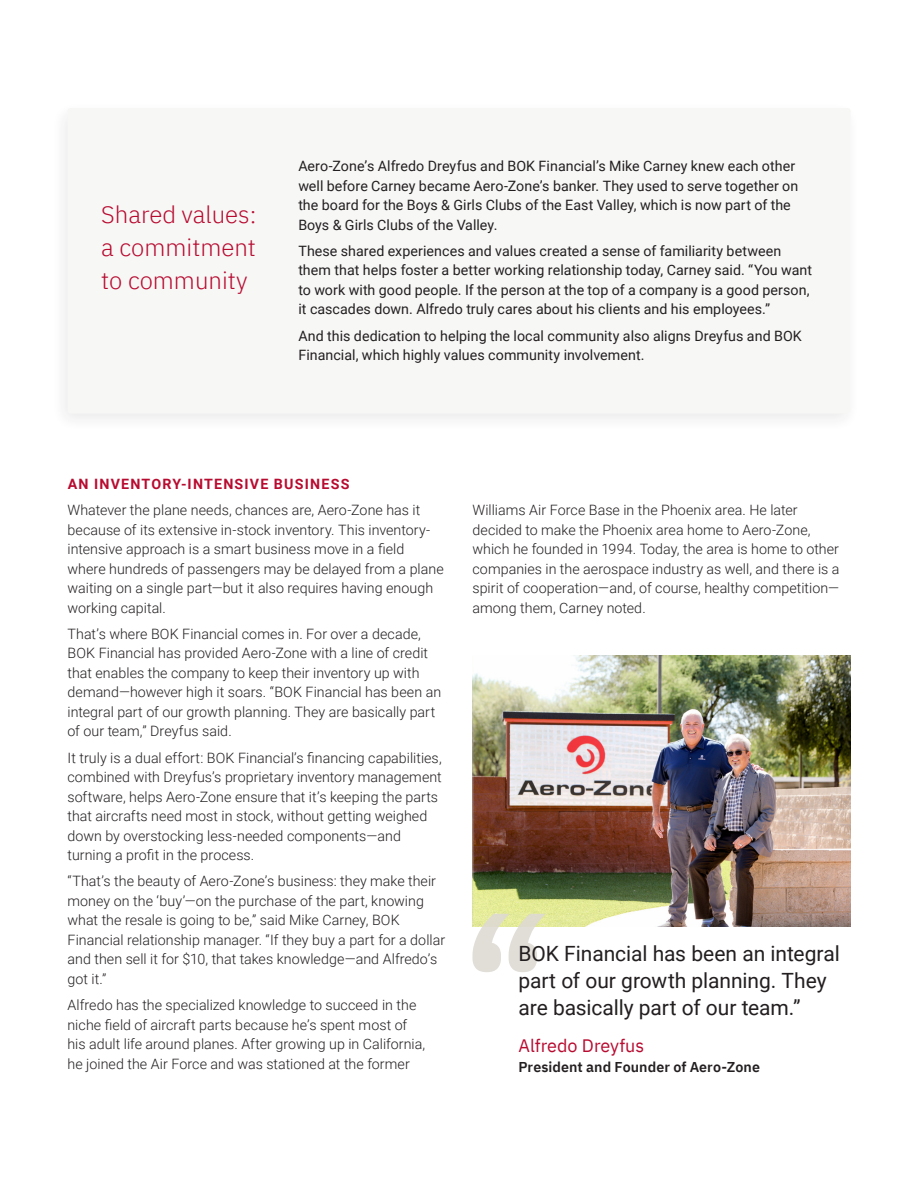
<style>
.page{position:relative;width:918px;height:1188px;background:#fff}
.page>*{position:absolute;margin:0;border:0;box-sizing:border-box;transform-origin:0 0}
.Headline_2{font:300 24px/33px "IBM Plex Sans";color:#b80b30;text-align:justify}
.Headline_2-2{font:21px/27px "Roboto";letter-spacing:-.005em;color:#231f20}
.Headline_2-3{font:18px "IBM Plex Sans";color:#b80b30}
.Body{font:300 14.25px/19.5px "Roboto";color:#231f20}
.Body-2{font:14.25px/19.5px "Roboto";letter-spacing:.005em;color:#231f20}
.Headline_4{font:600 14.25px "IBM Plex Sans";letter-spacing:.005em;color:#231f20}
.Headline_3{font:700 14.25px "Roboto";letter-spacing:.085em;color:#b80b30}
</style>
<div class="page">
<img style="left:473px;top:656px;width:377px;height:271px">
<svg style="left:472px;top:914px;width:73px;height:58px"></svg>
<div style="left:67px;top:108px;width:784px;height:306px;background:#f7f7f6;border-radius:3px"></div>
<p class="Headline_2" style="left:101px;top:196px;width:157px">Shared values: a commitment to community</p>
<p class="Body-2" style="left:298px;top:156px;width:502px">Aero-Zone’s Alfredo Dreyfus and BOK Financial’s Mike Carney knew each other well before Carney became Aero-Zone’s banker. They used to serve together on the board for the Boys &amp; Girls Clubs of the East Valley, which is now part of the Boys &amp; Girls Clubs of the Valley.</p>
<p class="Body-2" style="left:298px;top:241px;width:515px">These shared experiences and values created a sense of familiarity between them that helps foster a better working relationship today, Carney said. “You want to work with good people. If the person at the top of a company is a good person, it cascades down. Alfredo truly cares about his clients and his employees.”</p>
<p class="Body-2" style="left:298px;top:325px;width:505px">And this dedication to helping the local community also aligns Dreyfus and BOK<br>Financial, which highly values community involvement.</p>
<p class="Headline_3" style="left:68px;top:474px;width:283px">AN INVENTORY-INTENSIVE BUSINESS</p>
<p class="Body" style="left:68px;top:500px;width:378px">Whatever the plane needs, chances are, Aero-Zone has it because of its extensive in-stock inventory. This inventory&shy;intensive approach is a smart business move in a field where hundreds of passengers may be delayed from a plane waiting on a single part—but it also requires having enough working capital.</p>
<p class="Body" style="left:68px;top:624px;width:375px">That’s where BOK Financial comes in. For over a decade, BOK Financial has provided Aero-Zone with a line of credit that enables the company to keep their inventory up with demand—however high it soars. “BOK Financial has been an integral part of our growth planning. They are basically part of our team,” Dreyfus said.</p>
<p class="Body" style="left:68px;top:747px;width:376px">It truly is a dual effort: BOK Financial’s financing capabilities, combined with Dreyfus’s proprietary inventory management software, helps Aero-Zone ensure that it’s keeping the parts that aircrafts need most in stock, without getting weighed down by overstocking less-needed components—and turning a profit in the process.</p>
<p class="Body" style="left:68px;top:871px;width:379px">“That’s the beauty of Aero-Zone’s business: they make their money on the ‘buy’—on the purchase of the part, knowing what the resale is going to be,” said Mike Carney, BOK Financial relationship manager. “If they buy a part for a dollar and then sell it for $10, that takes knowledge—and Alfredo’s got it.”</p>
<p class="Body" style="left:68px;top:995px;width:359px">Alfredo has the specialized knowledge to succeed in the niche field of aircraft parts because he’s spent most of his adult life around planes. After growing up in California, he joined the Air Force and was stationed at the former</p>
<p class="Body" style="left:472px;top:500px;width:369px">Williams Air Force Base in the Phoenix area. He later decided to make the Phoenix area home to Aero-Zone, which he founded in 1994. Today, the area is home to other companies in the aerospace industry as well, and there is a spirit of cooperation—and, of course, healthy competition— among them, Carney noted.</p>
<p class="Headline_2-2" style="left:518px;top:939px;width:323px">BOK Financial has been an integral part of our growth planning. They are basically part of our team.”</p>
<p class="Headline_2-3" style="left:518px;top:1032px;width:127px">Alfredo Dreyfus</p>
<p class="Headline_4" style="left:518px;top:1056px;width:243px">President and Founder of Aero-Zone</p>
</div>
